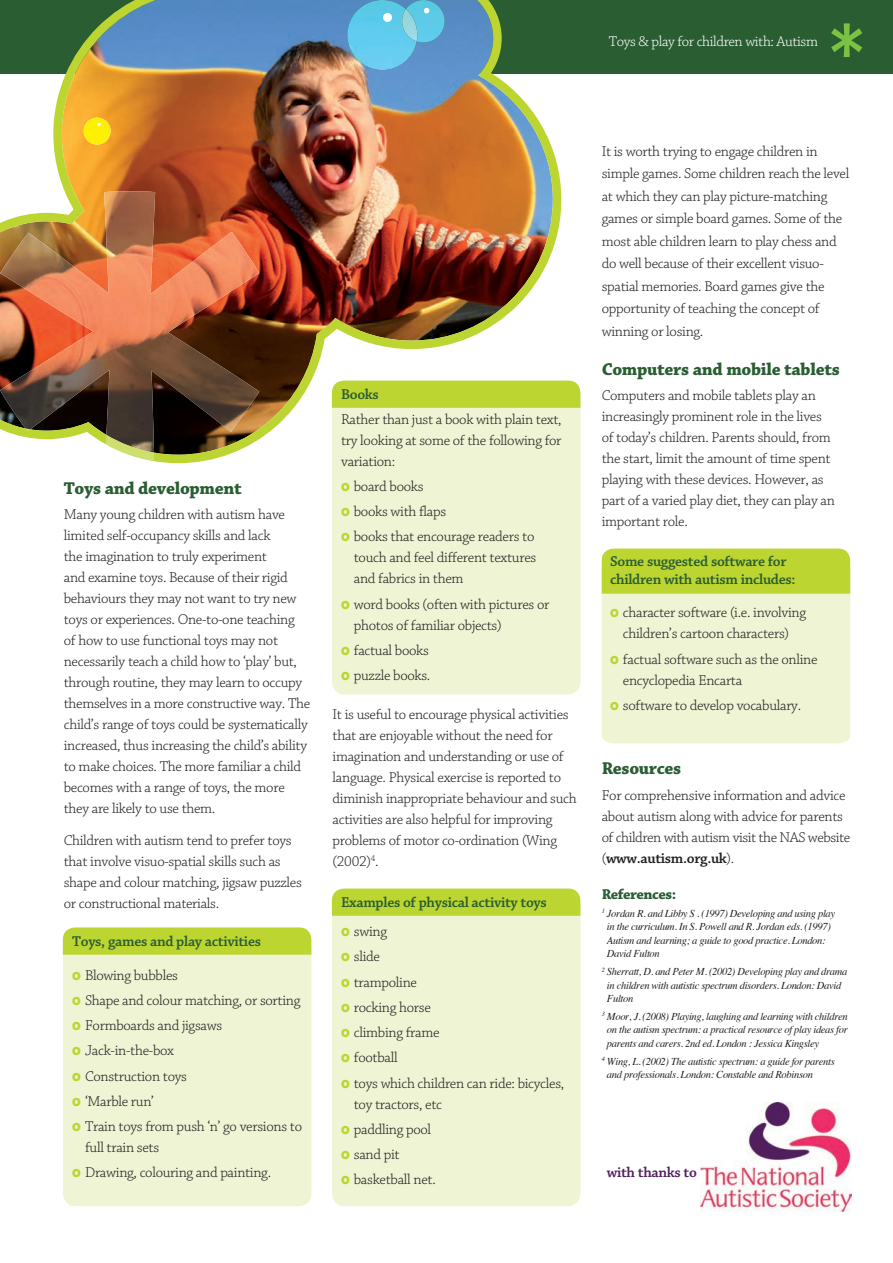
<style>
.page{position:relative;width:893px;height:1263px;background:#fff}
.page>*{position:absolute;margin:0;border:0;box-sizing:border-box;transform-origin:0 0}
.t1{font:700 18px "Chaparral Pro";letter-spacing:-.015em;color:#2a5d32}
.t2{font:300 15px/21px "Chaparral Pro";letter-spacing:-.02em;color:#231f20}
.t3{font:600 15px/29.5px "Chaparral Pro";letter-spacing:-.02em;color:#2a5d32}
.t4{font:300 15px "Chaparral Pro";letter-spacing:-.025em;color:#fff}
.t5{font:600 15px "Chaparral Pro";letter-spacing:-.02em;color:#511e5d}
.t6{font:700 15px "Chaparral Pro";letter-spacing:-.03em;color:#2a5d32}
.t7{font:italic 10.5px/13.5px "Times";letter-spacing:-.03em;color:#231f20}
.s1{font-family:"VAG Rounded BT";font-weight:400;color:#bcd531}
.s2{font-weight:300;color:#231f20}
.s3{font-weight:600}
</style>
<div class="page">
<svg style="left:602px;top:549px;width:248px;height:194px;background:#e2ecae"></svg>
<div style="left:332px;top:408px;width:248px;height:286px;background:#eef4d4"></div>
<svg style="left:561px;top:381px;width:19px;height:27px"></svg>
<div style="left:332px;top:916px;width:248px;height:290px;background:#eef4d4"></div>
<svg style="left:332px;top:888px;width:248px;height:28px;background:#bed637"></svg>
<div style="left:63px;top:955px;width:248px;height:251px;background:#eef4d4"></div>
<svg style="left:63px;top:927px;width:248px;height:28px;background:#bed637"></svg>
<div style="left:0;top:0;width:893px;height:74px;background:#2a5d32"></div>
<svg style="left:831px;top:23px;width:31px;height:34px"></svg>
<img style="left:53px;top:0;width:508px;height:463px">
<img style="left:347px;top:0;width:70px;height:70px">
<div style="left:383px;top:13px;width:9px;height:9px;background:#fff;border-radius:50%"></div>
<img style="left:406px;top:0;width:39px;height:43px">
<img style="left:402px;top:9px;width:15px;height:32px">
<svg style="left:424px;top:8px;width:5px;height:5px"></svg>
<img style="left:0;top:191px;width:259px;height:262px">
<svg style="left:26px;top:428px;width:128px;height:35px"></svg>
<img style="left:84px;top:118px;width:27px;height:27px;border-radius:13px">
<svg style="left:97px;top:123px;width:4px;height:3px"></svg>
<img style="left:701px;top:1102px;width:151px;height:109px">
<p class="t4" style="left:609px;top:33px;width:211px">Toys &amp; play for children with: Autism</p>
<p class="t1" style="left:64px;top:478px;width:180px">Toys and development</p>
<p class="t2" style="left:64px;top:504px;width:248px">Many young children with autism have limited self-occupancy skills and lack<br>the imagination to truly experiment<br>and examine toys. Because of their rigid behaviours they may not want to try new toys or experiences. One-to-one teaching of how to use functional toys may not necessarily teach a child how to ‘play’ but, through routine, they may learn to occupy themselves in a more constructive way. The child’s range of toys could be systematically increased, thus increasing the child’s ability to make choices. The more familiar a child becomes with a range of toys, the more they are likely to use them.</p>
<p class="t2" style="left:64px;top:830px;width:240px">Children with autism tend to prefer toys that involve visuo-spatial skills such as shape and colour matching, jigsaw puzzles or constructional materials.</p>
<p class="t3" style="left:72px;top:927px;width:190px">Toys, games and play activities</p>
<p class="t2" style="left:72px;top:963px;width:231px;line-height:25.2px"><span class="s1">o</span> Blowing bubbles<br><span class="s1">o</span> Shape and colour matching, or sorting <span class="s1">o</span> Formboards and jigsaws<br><span class="s1">o</span> Jack-in-the-box<br><span class="s1">o</span> Construction toys<br><span class="s1">o</span> ‘Marble run’<br><span class="s1">o</span> Train toys from push ‘n’ go versions to</p>
<p class="t2" style="left:72px;top:1135px;width:200px;line-height:25.2px;text-indent:13px">full train sets<br><span class="s1">o</span> Drawing, colouring and painting.</p>
<p class="t3" style="left:341px;top:380px;width:39px">Books</p>
<p class="t2" style="left:341px;top:410px;width:222px;text-align:justify">Rather than just a book with plain text, try looking at some of the following for variation:</p>
<p class="t2" style="left:341px;top:474px;width:195px;line-height:25.2px"><span class="s1">o</span> board books<br><span class="s1">o</span> books with flaps<br><span class="s1">o</span> books that encourage readers to</p>
<p class="t2" style="left:354px;top:548px;width:184px">touch and feel different textures and fabrics in them</p>
<p class="t2" style="left:354px;top:594px;width:197px;text-indent:-13px"><span class="s1">o</span> word books (often with pictures or photos of familiar objects)</p>
<p class="t2" style="left:341px;top:638px;width:91px;line-height:25.2px"><span class="s1">o</span> factual books <span class="s1">o</span> puzzle books.</p>
<p class="t2" style="left:333px;top:705px;width:246px">It is useful to encourage physical activities that are enjoyable without the need for imagination and understanding or use of language. Physical exercise is reported to diminish inappropriate behaviour and such activities are also helpful for improving problems of motor co-ordination (Wing (2002)<sup>4</sup>.</p>
<p class="t3" style="left:341px;top:887px;width:207px">Examples of physical activity toys <span class="s1">o</span> <span class="s2">swing</span></p>
<p class="t2" style="left:341px;top:945px;width:225px;line-height:25.2px"><span class="s1">o</span> slide<br><span class="s1">o</span> trampoline<br><span class="s1">o</span> rocking horse<br><span class="s1">o</span> climbing frame<br><span class="s1">o</span> football<br><span class="s1">o</span> toys which children can ride: bicycles,</p>
<p class="t2" style="left:341px;top:1092px;width:102px;line-height:25.2px;text-indent:13px">toy tractors, etc <span class="s1">o</span> paddling pool <span class="s1">o</span> sand pit<br><span class="s1">o</span> basketball net.</p>
<p class="t2" style="left:602px;top:140px;width:249px;line-height:22.5px">It is worth trying to engage children in simple games. Some children reach the level at which they can play picture-matching games or simple board games. Some of the most able children learn to play chess and do well because of their excellent visuo&shy;spatial memories. Board games give the opportunity of teaching the concept of winning or losing.</p>
<p class="t1" style="left:602px;top:359px;width:240px">Computers and mobile tablets</p>
<p class="t2" style="left:602px;top:386px;width:235px">Computers and mobile tablets play an increasingly prominent role in the lives of today’s children. Parents should, from the start, limit the amount of time spent playing with these devices. However, as part of a varied play diet, they can play an important role.</p>
<p class="t3" style="left:610px;top:552px;width:187px;line-height:18px">Some suggested software for children with autism includes:</p>
<p class="t2" style="left:610px;top:603px;width:197px;text-align:center"><span class="s1">o</span> character software (i.e. involving children’s cartoon characters)</p>
<p class="t2" style="left:623px;top:649px;width:196px;text-indent:-13px"><span class="s1">o</span> factual software such as the online encyclopedia Encarta</p>
<p class="t2" style="left:610px;top:695px;width:192px"><span class="s1">o</span> software to develop vocabulary.</p>
<p class="t1" style="left:602px;top:758px;width:81px">Resources</p>
<p class="t2" style="left:602px;top:785px;width:250px">For comprehensive information and advice about autism along with advice for parents of children with autism visit the NAS website (<span class="s3">www.autism.org.uk</span>).</p>
<p class="t6" style="left:602px;top:885px;width:76px">References:</p>
<p class="t7" style="left:607px;top:906px;width:230px;text-indent:-5px"><sup>1</sup> Jordan R. and Libby S . (1997) Developing and using play in the curriculum. In S. Powell and R. Jordan eds. (1997)<br>Autism and learning; a guide to good practice. London:<br>David Fulton</p>
<p class="t7" style="left:607px;top:964px;width:242px;text-indent:-5px"><sup>2</sup> Sherratt, D. and Peter M. (2002) Developing play and drama in children with autistic spectrum disorders. London: David<br>Fulton</p>
<p class="t7" style="left:607px;top:1009px;width:242px;text-align:justify;text-indent:-5px"><sup>3</sup> Moor, J. (2008) Playing, laughing and learning with children on the autism spectrum: a practical resource of play ideas for parents and carers. 2nd ed. London : Jessica Kingsley</p>
<p class="t7" style="left:607px;top:1054px;width:229px;text-indent:-5px"><sup>4</sup> Wing, L. (2002) The autistic spectrum: a guide for parents and professionals. London: Constable and Robinson</p>
<p class="t5" style="left:607px;top:1163px;width:92px">with thanks to</p>
</div>
